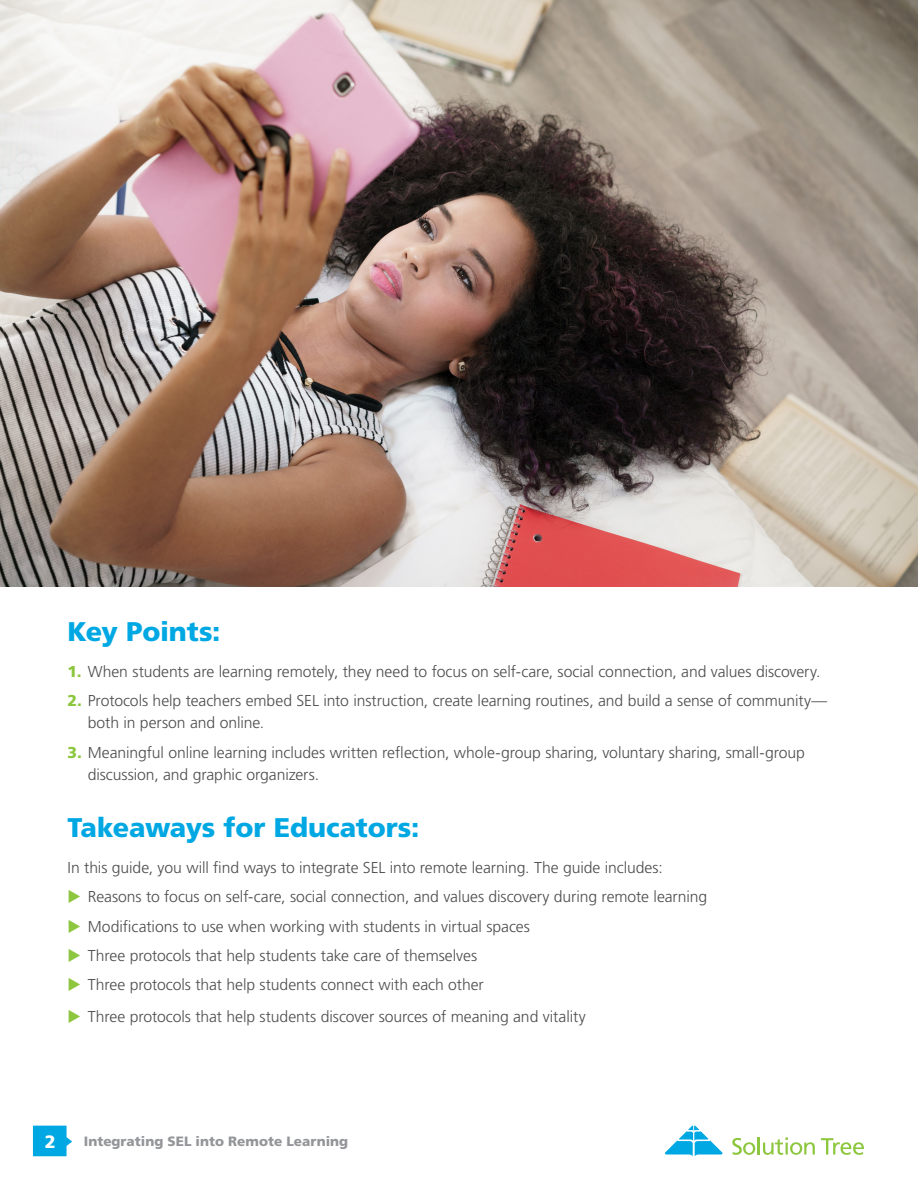
<style>
.page{position:relative;width:918px;height:1188px;background:#fff}
.page>*{position:absolute;margin:0;border:0;box-sizing:border-box;transform-origin:0 0}
.t1{font:900 27px "Frutiger LT Std";letter-spacing:-.005em;color:#00a8e3}
.t2{font:900 17.85px "Frutiger LT Std";color:#fff}
.t3{font:300 15.75px/29.2px "Frutiger LT Std";letter-spacing:-.005em;color:#4d4d4f}
.t4{font:900 13.5px "Frutiger LT Std";color:#939598}
.s1{font-weight:900;color:#8dc63f}
</style>
<div class="page">
<svg style="left:33px;top:1126px;width:39px;height:30px"></svg>
<svg style="left:665px;top:1126px;width:58px;height:31px"></svg>
<svg style="left:732px;top:1137px;width:83px;height:18px"></svg>
<svg style="left:821px;top:1138px;width:43px;height:17px"></svg>
<img style="left:0;top:0;width:918px;height:586px">
<h1 class="t1" style="left:68px;top:615px;width:155px">Key Points:</h1>
<p class="t3" style="left:68px;top:657px;width:755px"><span class="s1">1.</span> When students are learning remotely, they need to focus on self-care, social connection, and values discovery.</p>
<p class="t3" style="left:88px;top:689px;width:741px;line-height:22.5px;text-indent:-20px"><span class="s1">2.</span> Protocols help teachers embed SEL into instruction, create learning routines, and build a sense of community— both in person and online.</p>
<p class="t3" style="left:88px;top:741px;width:719px;line-height:22.5px;text-indent:-20px"><span class="s1">3.</span> Meaningful online learning includes written reflection, whole-group sharing, voluntary sharing, small-group discussion, and graphic organizers.</p>
<h1 class="t1" style="left:68px;top:811px;width:353px">Takeaways for Educators:</h1>
<p class="t3" style="left:88px;top:853px;width:621px;text-indent:-20px">In this guide, you will find ways to integrate SEL into remote learning. The guide includes:<br>Reasons to focus on self-care, social connection, and values discovery during remote learning Modifications to use when working with students in virtual spaces<br>Three protocols that help students take care of themselves<br>Three protocols that help students connect with each other</p>
<p class="t3" style="left:88px;top:1003px;width:499px">Three protocols that help students discover sources of meaning and vitality</p>
<p class="t2" style="left:45px;top:1131px;width:12px">2</p>
<p class="t4" style="left:84px;top:1133px;width:266px">Integrating SEL into Remote Learning</p>
</div>
